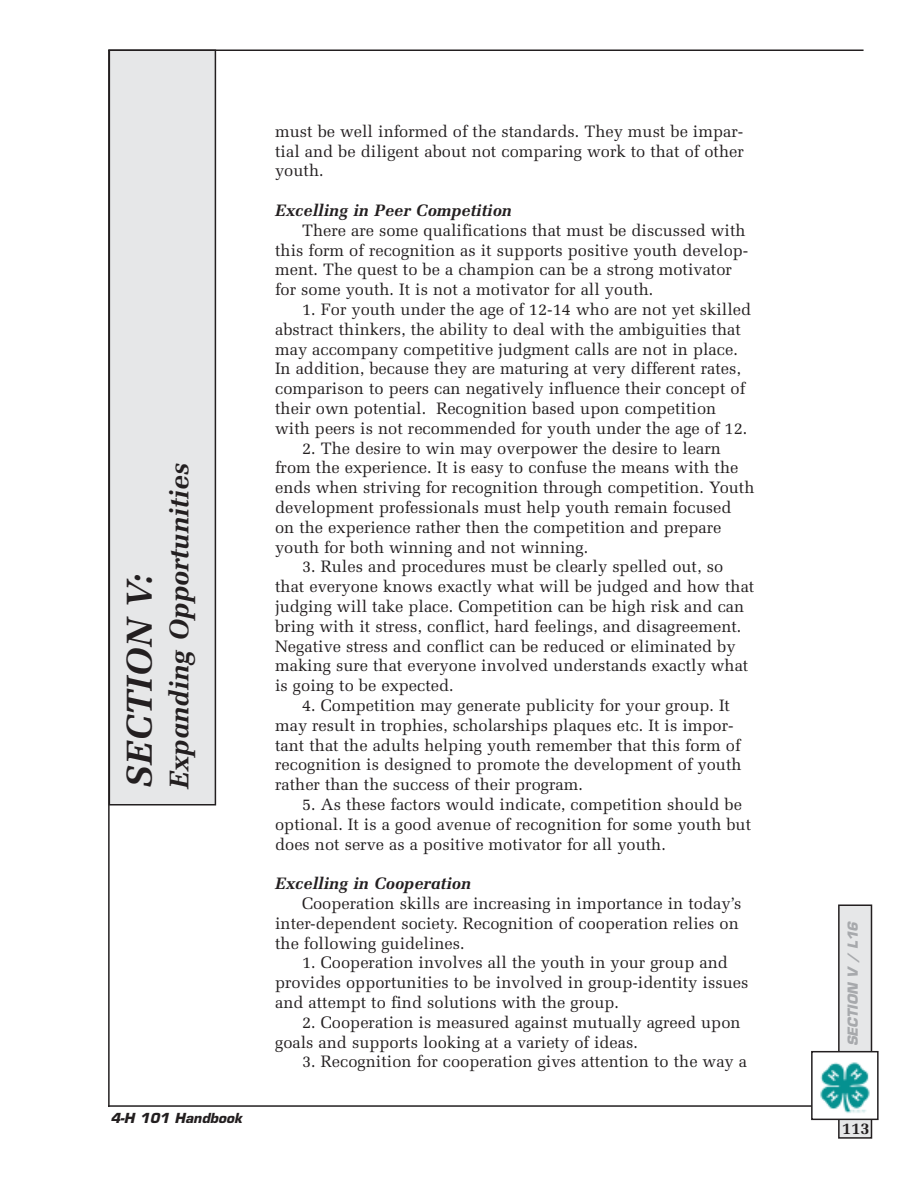
<style>
.page{position:relative;width:918px;height:1188px;background:#fff}
.page>*{position:absolute;margin:0;border:0;box-sizing:border-box;transform-origin:0 0}
.t1{font:italic 700 36px "Melior";color:#231f20}
.t2{font:italic 700 27px "Melior";color:#231f20}
.t3{font:16.5px/19.8px "Melior";color:#231f20}
.t4{font:italic 700 16.5px "Melior";color:#231f20}
.t5{font:700 16.5px "Melior";color:#231f20}
.t6{font:italic 700 13.5px "Eurostile";color:#231f20}
.t7{font:italic 700 13.5px "Eurostile";color:#a7a9ac}
</style>
<div class="page">
<div style="left:109px;top:50px;width:106px;height:755px;background:#e6e7e8"></div>
<div style="left:109px;top:50px;width:107px;height:756px;border:2px solid #231f20"></div>
<hr style="left:108px;top:1105px;width:707px;height:2px;background:#231f20">
<hr style="left:108px;top:50px;width:756px;height:1px;background:#231f20">
<hr style="left:108px;top:50px;width:2px;height:1057px;background:#231f20">
<div style="left:839px;top:905px;width:32px;height:233px;background:#e6e7e8"></div>
<div style="left:838px;top:904px;width:34px;height:235px;border:2px solid #231f20"></div>
<div style="left:812px;top:1052px;width:66px;height:67px;background:#fff"></div>
<img style="left:820px;top:1062px;width:50px;height:51px">
<div style="left:811px;top:1051px;width:68px;height:69px;border:2px solid #231f20"></div>
<h1 class="t1" style="left:125px;top:789px;width:218px;rotate:-90deg">SECTION V:</h1>
<h2 class="t2" style="left:168px;top:789px;width:328px;rotate:-90deg">Expanding Opportunities</h2>
<p class="t6" style="left:111px;top:1113px;width:133px">4-H 101 Handbook</p>
<p class="t3" style="left:275px;top:123px;width:470px;text-align:justify">must be well informed of the standards. They must be impar&shy;tial and be diligent about not comparing work to that of other youth.</p>
<p class="t4" style="left:275px;top:204px;width:238px">Excelling in Peer Competition</p>
<p class="t3" style="left:275px;top:222px;width:475px;text-indent:27px">There are some qualifications that must be discussed with this form of recognition as it supports positive youth develop&shy;ment. The quest to be a champion can be a strong motivator for some youth. It is not a motivator for all youth.</p>
<p class="t3" style="left:275px;top:301px;width:478px;text-indent:27px">1. For youth under the age of 12-14 who are not yet skilled abstract thinkers, the ability to deal with the ambiguities that may accompany competitive judgment calls are not in place.<br>In addition, because they are maturing at very different rates, comparison to peers can negatively influence their concept of their own potential. Recognition based upon competition with peers is not recommended for youth under the age of 12.</p>
<p class="t3" style="left:275px;top:440px;width:481px;text-indent:27px">2. The desire to win may overpower the desire to learn from the experience. It is easy to confuse the means with the ends when striving for recognition through competition. Youth development professionals must help youth remain focused on the experience rather then the competition and prepare youth for both winning and not winning.</p>
<p class="t3" style="left:275px;top:558px;width:481px;text-indent:27px">3. Rules and procedures must be clearly spelled out, so that everyone knows exactly what will be judged and how that judging will take place. Competition can be high risk and can bring with it stress, conflict, hard feelings, and disagreement.<br>Negative stress and conflict can be reduced or eliminated by making sure that everyone involved understands exactly what is going to be expected.</p>
<p class="t3" style="left:275px;top:697px;width:468px;text-indent:27px">4. Competition may generate publicity for your group. It may result in trophies, scholarships plaques etc. It is impor&shy;tant that the adults helping youth remember that this form of recognition is designed to promote the development of youth rather than the success of their program.</p>
<p class="t3" style="left:275px;top:796px;width:478px;text-indent:27px">5. As these factors would indicate, competition should be optional. It is a good avenue of recognition for some youth but does not serve as a positive motivator for all youth.</p>
<p class="t4" style="left:275px;top:877px;width:198px">Excelling in Cooperation</p>
<p class="t3" style="left:275px;top:895px;width:468px;text-indent:27px">Cooperation skills are increasing in importance in today’s inter-dependent society. Recognition of cooperation relies on the following guidelines.</p>
<p class="t3" style="left:275px;top:954px;width:475px;text-indent:27px">1. Cooperation involves all the youth in your group and provides opportunities to be involved in group-identity issues and attempt to find solutions with the group.</p>
<p class="t3" style="left:275px;top:1014px;width:467px;text-indent:27px">2. Cooperation is measured against mutually agreed upon goals and supports looking at a variety of ideas.</p>
<p class="t3" style="left:302px;top:1053px;width:446px">3. Recognition for cooperation gives attention to the way a</p>
<p class="t7" style="left:848px;top:1046px;width:126px;rotate:-90deg">SECTION V / L16</p>
<p class="t5" style="left:842px;top:1122px;width:29px">113</p>
</div>
